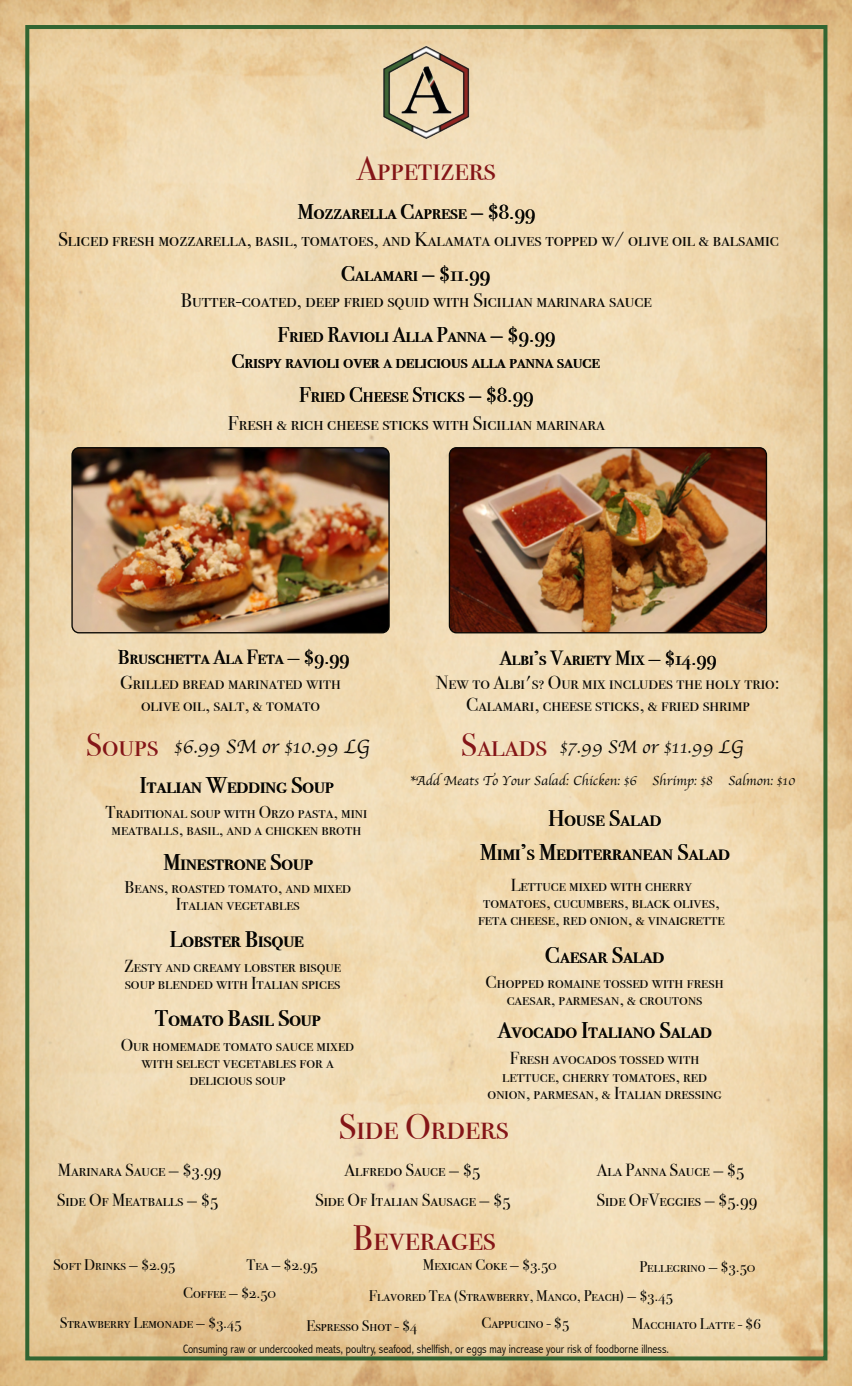
<style>
.page{position:relative;width:852px;height:1386px;background:#fff}
.page>*{position:absolute;margin:0;border:0;box-sizing:border-box;transform-origin:0 0}
.t1{font:35.88px "Bodoni Svty Two SCITCTT";color:#841517}
.t2{font:34.12px "Bodoni Svty Two SCITCTT";color:#841517}
.t3{font:32.38px "Bodoni Svty Two SCITCTT";color:#841517}
.t4{font:22.75px "Bodoni Svty Two SCITCTT";color:#080704}
.t5{font:21.35px "Bodoni Svty Two SCITCTT";color:#080704}
.t6{font:20.3px "Bodoni Svty Two SCITCTT";color:#080704}
.t7{font:20.12px "Apple Chancery";color:#080704}
.t8{font:19.95px "Bodoni Svty Two SCITCTT";color:#080704}
.t9{font:19.07px "Apple Chancery";color:#080704}
.t10{font:18.9px/22.8px "Bodoni Svty Two SCITCTT";color:#080704;text-align:center}
.t11{font:17.5px "Bodoni Svty Two SCITCTT";color:#080704}
.t12{font:17.32px/17.3px "Bodoni Svty Two SCITCTT";color:#080704;text-align:center}
.t13{font:15.4px "Bodoni Svty Two SCITCTT";color:#080704}
.t14{font:13.65px "Apple Chancery";color:#080704}
.t15{font:300 condensed 12.25px "Abadi";color:#080704}
</style>
<div class="page">
<img style="left:0;top:0;width:851px;height:1386px">
<img style="left:371px;top:41px;width:110px;height:105px">
<img style="left:72px;top:448px;width:317px;height:185px;border-radius:7px">
<div style="left:71px;top:447px;width:318px;height:186px;border:1px solid #080704;border-radius:7px"></div>
<img style="left:449px;top:448px;width:317px;height:185px;border-radius:7px">
<div style="left:448px;top:447px;width:319px;height:186px;border:1px solid #080704;border-radius:7px"></div>
<h2 class="t2" style="left:356px;top:148px;width:141px">Appetizers</h2>
<p class="t5" style="left:297px;top:199px;width:239px">Mozzarella Caprese — $8.99</p>
<p class="t8" style="left:58px;top:227px;width:722px">Sliced fresh mozzarella, basil, tomatoes, and Kalamata olives topped w/ olive oil &amp; balsamic</p>
<p class="t5" style="left:341px;top:261px;width:150px">Calamari — $11.99</p>
<p class="t8" style="left:181px;top:289px;width:472px">Butter-coated, deep fried squid with Sicilian marinara sauce</p>
<p class="t5" style="left:278px;top:322px;width:279px">Fried Ravioli Alla Panna — $9.99</p>
<p class="t8" style="left:231px;top:350px;width:370px">Crispy ravioli over a delicious alla panna sauce</p>
<p class="t5" style="left:299px;top:382px;width:236px">Fried Cheese Sticks — $8.99</p>
<p class="t8" style="left:228px;top:411px;width:378px">Fresh &amp; rich cheese sticks with Sicilian marinara</p>
<p class="t6" style="left:118px;top:645px;width:233px">Bruschetta Ala Feta — $9.99</p>
<p class="t6" style="left:499px;top:646px;width:218px">Albi’s Variety Mix — $14.99</p>
<p class="t10" style="left:120px;top:671px;width:222px">Grilled bread marinated with olive oil, salt, &amp; tomato</p>
<p class="t10" style="left:436px;top:671px;width:345px">New to Albi's? Our mix includes the holy trio:<br>Calamari, cheese sticks, &amp; fried shrimp</p>
<h3 class="t3" style="left:86px;top:726px;width:74px">Soups</h3>
<h3 class="t3" style="left:461px;top:726px;width:88px">Salads</h3>
<p class="t7" style="left:174px;top:737px;width:197px">$6.99 SM or $10.99 LG</p>
<p class="t9" style="left:559px;top:738px;width:185px">$7.99 SM or $11.99 LG</p>
<h3 class="t4" style="left:139px;top:772px;width:196px">Italian Wedding Soup</h3>
<p class="t12" style="left:106px;top:803px;width:263px">Traditional soup with Orzo pasta, mini meatballs, basil, and a chicken broth</p>
<h3 class="t4" style="left:164px;top:848px;width:151px">Minestrone Soup</h3>
<p class="t12" style="left:124px;top:879px;width:228px">Beans, roasted tomato, and mixed<br>Italian vegetables</p>
<h3 class="t4" style="left:170px;top:926px;width:136px">Lobster Bisque</h3>
<p class="t12" style="left:124px;top:957px;width:218px;text-align:left">Zesty and creamy lobster bisque soup blended with Italian spices</p>
<h3 class="t4" style="left:155px;top:1005px;width:167px">Tomato Basil Soup</h3>
<p class="t12" style="left:121px;top:1036px;width:235px">Our homemade tomato sauce mixed with select vegetables for a delicious soup</p>
<p class="t14" style="left:410px;top:774px;width:386px">*Add Meats To Your Salad: Chicken: $6 Shrimp: $8 Salmon: $10</p>
<h3 class="t4" style="left:548px;top:804px;width:114px">House Salad</h3>
<h3 class="t4" style="left:479px;top:838px;width:251px">Mimi’s Mediterranean Salad</h3>
<p class="t12" style="left:478px;top:876px;width:248px">Lettuce mixed with cherry tomatoes, cucumbers, black olives, feta cheese, red onion, &amp; vinaigrette</p>
<h3 class="t4" style="left:544px;top:941px;width:121px">Caesar Salad</h3>
<p class="t12" style="left:485px;top:973px;width:239px">Chopped romaine tossed with fresh caesar, parmesan, &amp; croutons</p>
<h3 class="t4" style="left:497px;top:1017px;width:215px">Avocado Italiano Salad</h3>
<p class="t12" style="left:487px;top:1050px;width:235px">Fresh avocados tossed with lettuce, cherry tomatoes, red onion, parmesan, &amp; Italian dressing</p>
<h1 class="t1" style="left:338px;top:1106px;width:172px">Side Orders</h1>
<p class="t11" style="left:58px;top:1160px;width:165px">Marinara Sauce — $3.99</p>
<p class="t11" style="left:344px;top:1160px;width:137px">Alfredo Sauce — $5</p>
<p class="t11" style="left:596px;top:1160px;width:149px">Ala Panna Sauce — $5</p>
<p class="t11" style="left:57px;top:1190px;width:163px">Side Of Meatballs — $5</p>
<p class="t11" style="left:315px;top:1190px;width:197px">Side Of Italian Sausage — $5</p>
<p class="t11" style="left:596px;top:1190px;width:162px">Side OfVeggies — $5.99</p>
<h1 class="t1" style="left:353px;top:1216px;width:144px">Beverages</h1>
<p class="t13" style="left:53px;top:1255px;width:123px">Soft Drinks — $2.95</p>
<p class="t13" style="left:246px;top:1255px;width:73px">Tea — $2.95</p>
<p class="t13" style="left:422px;top:1255px;width:136px">Mexican Coke — $3.50</p>
<p class="t13" style="left:639px;top:1257px;width:117px">Pellegrino — $3.50</p>
<p class="t13" style="left:183px;top:1284px;width:95px">Coffee — $2.50</p>
<p class="t13" style="left:368px;top:1286px;width:305px">Flavored Tea (Strawberry, Mango, Peach) — $3.45</p>
<p class="t13" style="left:60px;top:1313px;width:183px">Strawberry Lemonade — $3.45</p>
<p class="t13" style="left:306px;top:1316px;width:113px">Espresso Shot - $4</p>
<p class="t13" style="left:481px;top:1313px;width:89px">Cappucino - $5</p>
<p class="t13" style="left:631px;top:1315px;width:130px">Macchiato Latte - $6</p>
<p class="t15" style="left:183px;top:1344px;width:487px">Consuming raw or undercooked meats, poultry, seafood, shellfish, or eggs may increase your risk of foodborne illness.</p>
</div>
